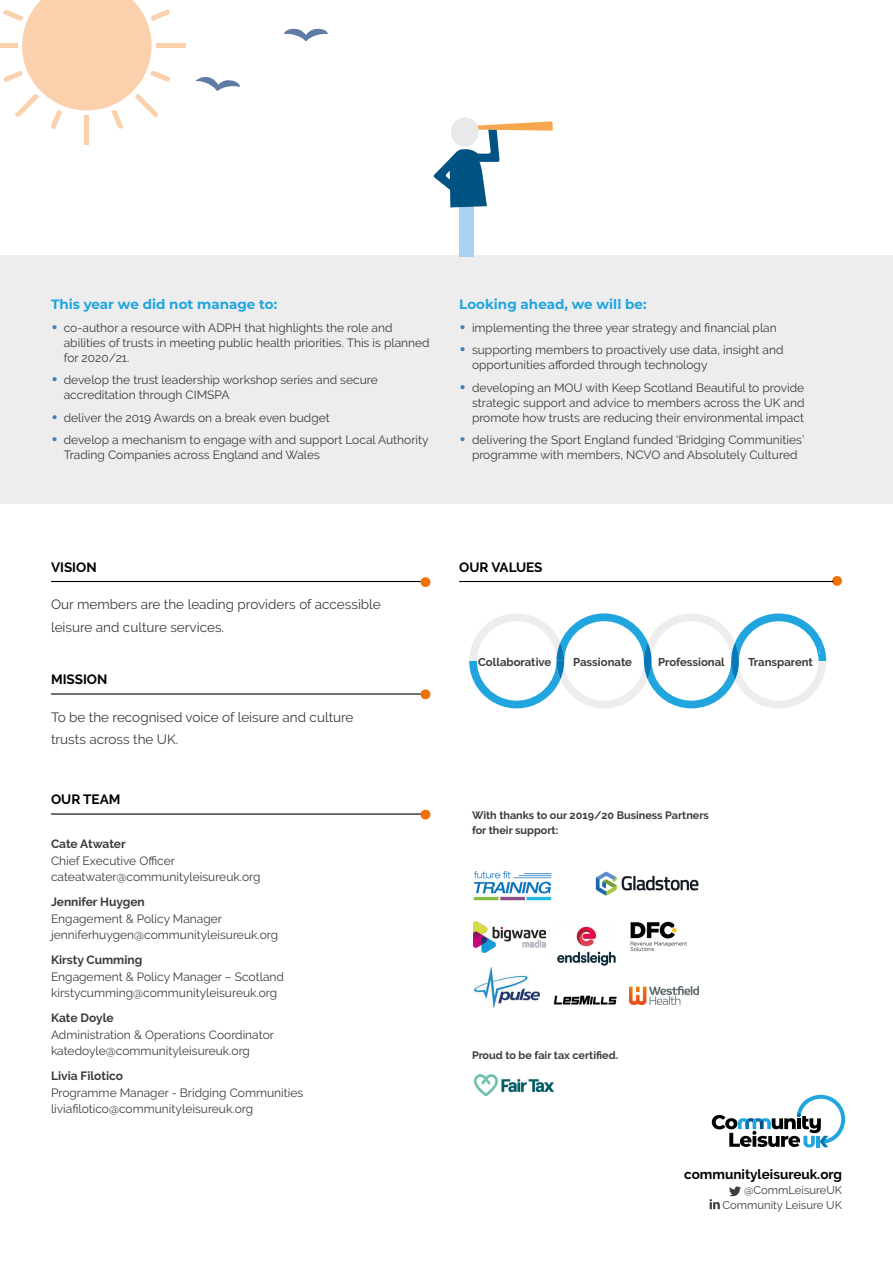
<style>
.page{position:relative;width:893px;height:1263px;background:#fff}
.page>*{position:absolute;margin:0;border:0;box-sizing:border-box;transform-origin:0 0}
.body{font:13.5px/22.5px "Raleway";color:#3c3c3b}
.body-2{font:700 13.5px "Raleway";color:#000}
.aim{font:700 13.5px "Montserrat";color:#20a5df}
.body-3{font:12px/15px "Raleway";color:#3c3c3b}
.aim-2{font:12px/16.5px "Raleway";color:#3c3c3b}
.body_large{font:700 11.4px "Raleway";color:#3c3c3b}
.body-4{font:11.25px/15px "Raleway";color:#3c3c3b;text-align:right}
.body-5{font:700 10.8px/15px "Raleway";color:#3c3c3b}
.s1{font-weight:700;font-size:19.5px;color:#3a83be}
.s2{font-weight:700}
.s3{font-family:"Sosa";font-size:12px}
</style>
<div class="page">
<div style="left:0;top:255px;width:893px;height:248px;background:#ededed"></div>
<svg style="left:284px;top:28px;width:44px;height:13px"></svg>
<svg style="left:195px;top:76px;width:45px;height:15px"></svg>
<div style="left:0;top:43px;width:17px;height:5px;background:#fbd1ad"></div>
<svg style="left:3px;top:0;width:183px;height:145px"></svg>
<svg style="left:710px;top:1199px;width:10px;height:10px"></svg>
<svg style="left:712px;top:1095px;width:133px;height:52px"></svg>
<div style="left:459px;top:194px;width:15px;height:63px;background:#aad1f1"></div>
<div style="left:451px;top:117px;width:28px;height:29px;background:#e9e9eb;border-radius:50%"></div>
<svg style="left:433px;top:121px;width:120px;height:86px"></svg>
<svg style="left:832px;top:576px;width:10px;height:10px"></svg>
<hr style="left:51px;top:813px;width:374px;height:2px;background:#000">
<img style="left:553px;top:995px;width:64px;height:10px">
<img style="left:630px;top:921px;width:57px;height:31px">
<img style="left:473px;top:871px;width:79px;height:30px">
<img style="left:595px;top:871px;width:104px;height:25px">
<img style="left:474px;top:967px;width:66px;height:40px">
<img style="left:473px;top:921px;width:73px;height:31px">
<img style="left:557px;top:926px;width:58px;height:40px">
<img style="left:630px;top:986px;width:69px;height:18px">
<img style="left:475px;top:1074px;width:79px;height:21px">
<hr style="left:51px;top:581px;width:374px;height:1px;background:#000">
<hr style="left:51px;top:693px;width:374px;height:2px;background:#000">
<hr style="left:459px;top:581px;width:374px;height:1px;background:#000">
<svg style="left:421px;top:810px;width:9px;height:9px"></svg>
<svg style="left:421px;top:577px;width:9px;height:10px"></svg>
<svg style="left:421px;top:689px;width:9px;height:10px"></svg>
<svg style="left:469px;top:613px;width:357px;height:95px"></svg>
<p class="aim" style="left:51px;top:294px;width:228px">This year we did not manage to:</p>
<p class="body-3" style="left:64px;top:320px;width:367px;text-indent:-13px"><span class="s1">•</span> co-author a resource with ADPH that highlights the role and abilities of trusts in meeting public health priorities. This is planned for 2020/21.</p>
<p class="body-3" style="left:64px;top:372px;width:315px;text-indent:-13px"><span class="s1">•</span> develop the trust leadership workshop series and secure accreditation through CIMSPA</p>
<p class="body-3" style="left:51px;top:410px;width:280px"><span class="s1">•</span> deliver the 2019 Awards on a break even budget</p>
<p class="body-3" style="left:64px;top:432px;width:366px;text-indent:-13px"><span class="s1">•</span> develop a mechanism to engage with and support Local Authority<br>Trading Companies across England and Wales</p>
<p class="aim" style="left:459px;top:294px;width:189px">Looking ahead, we will be:</p>
<p class="body-3" style="left:459px;top:320px;width:319px"><span class="s1">•</span> implementing the three year strategy and financial plan</p>
<p class="body-3" style="left:472px;top:342px;width:313px;text-indent:-13px"><span class="s1">•</span> supporting members to proactively use data, insight and opportunities afforded through technology</p>
<p class="body-3" style="left:472px;top:380px;width:334px;text-align:justify;text-indent:-13px"><span class="s1">•</span> developing an MOU with Keep Scotland Beautiful to provide strategic support and advice to members across the UK and promote how trusts are reducing their environmental impact</p>
<p class="body-3" style="left:459px;top:432px;width:346px;text-align:center"><span class="s1">•</span> delivering the Sport England funded ‘Bridging Communities’ programme with members, NCVO and Absolutely Cultured</p>
<p class="body-2" style="left:51px;top:559px;width:47px">VISION</p>
<p class="body" style="left:51px;top:593px;width:331px">Our members are the leading providers of accessible leisure and culture services.</p>
<p class="body-2" style="left:51px;top:672px;width:58px">MISSION</p>
<p class="body" style="left:51px;top:705px;width:304px">To be the recognised voice of leisure and culture trusts across the UK.</p>
<p class="body-2" style="left:51px;top:792px;width:71px">OUR TEAM</p>
<p class="aim-2" style="left:51px;top:836px;width:211px"><span class="s2">Cate Atwater<br></span>Chief Executive Officer cateatwater@communityleisureuk.org</p>
<p class="body-3" style="left:51px;top:894px;width:229px;line-height:16.5px"><span class="s2">Jennifer Huygen<br></span>Engagement &amp; Policy Manager jenniferhuygen@communityleisureuk.org</p>
<p class="body-3" style="left:51px;top:952px;width:234px;line-height:16.5px"><span class="s2">Kirsty Cumming<br></span>Engagement &amp; Policy Manager – Scotland kirstycumming@communityleisureuk.org</p>
<p class="body-3" style="left:51px;top:1010px;width:224px;line-height:16.5px"><span class="s2">Kate Doyle<br></span>Administration &amp; Operations Coordinator katedoyle@communityleisureuk.org</p>
<p class="body-3" style="left:51px;top:1068px;width:254px;line-height:16.5px"><span class="s2">Livia Filotico<br></span>Programme Manager - Bridging Communities liviafilotico@communityleisureuk.org</p>
<p class="body-2" style="left:459px;top:559px;width:85px">OUR VALUES</p>
<p class="body_large" style="left:478px;top:655px;width:75px">Collaborative</p>
<p class="body_large" style="left:573px;top:655px;width:60px">Passionate</p>
<p class="body_large" style="left:658px;top:655px;width:68px">Professional</p>
<p class="body_large" style="left:748px;top:655px;width:66px">Transparent</p>
<p class="body-5" style="left:472px;top:808px;width:238px">With thanks to our 2019/20 Business Partners for their support:</p>
<p class="body-5" style="left:472px;top:1048px;width:148px">Proud to be fair tax certified.</p>
<p class="body-2" style="left:684px;top:1167px;width:159px">communityleisureuk.org</p>
<p class="body-4" style="left:722px;top:1183px;width:121px"><span class="s3">t</span> @CommLeisureUK<br>Community Leisure UK</p>
</div>
